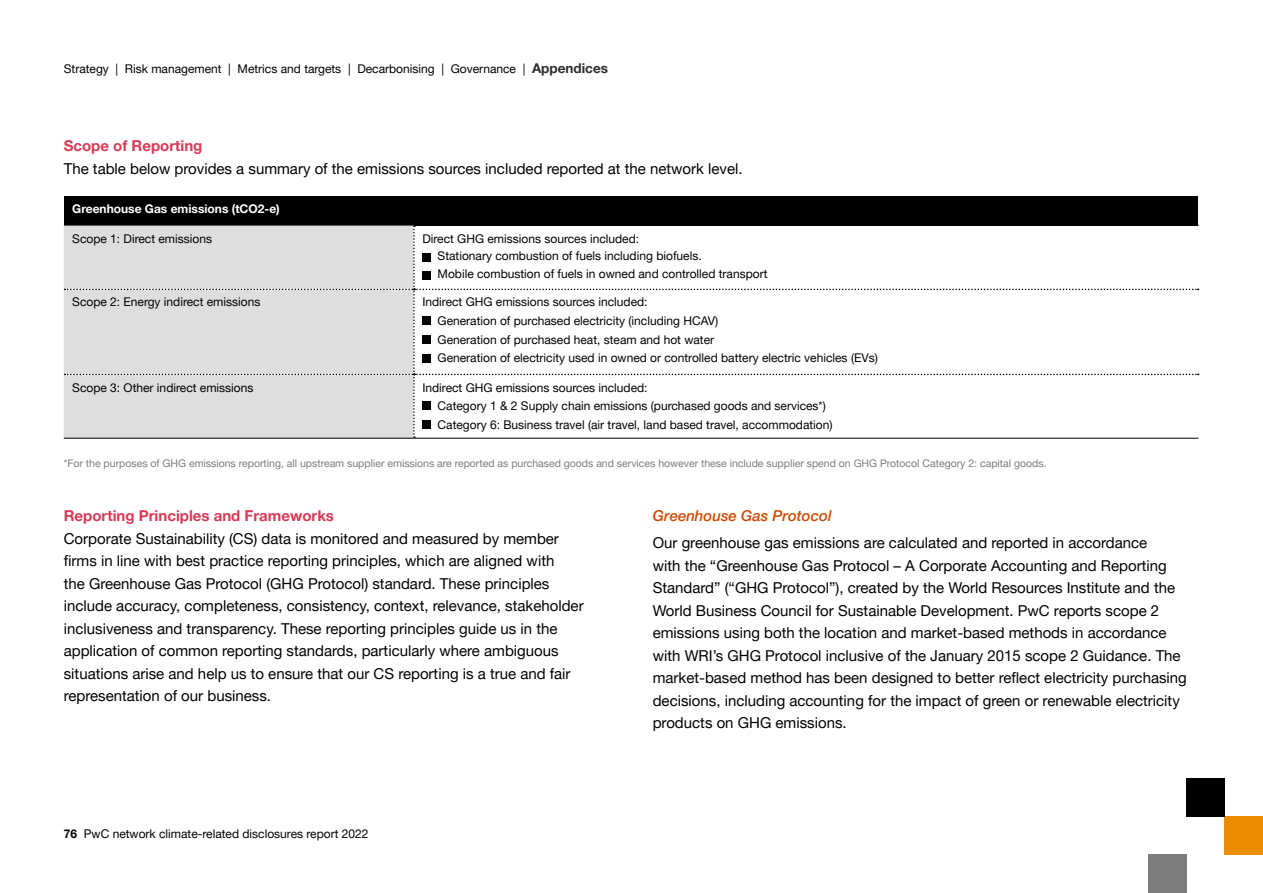
<style>
.page{position:relative;width:1263px;height:893px;background:#fff}
.page>*{position:absolute;margin:0;border:0;box-sizing:border-box;transform-origin:0 0}
.t1{font:15px/22.5px "Helvetica Neue LT Pro";color:#000}
.t2{font:700 15px "Helvetica Neue LT Pro";color:#d93954}
.t3{font:italic 500 15px "Helvetica Neue LT Pro";color:#d04a02}
.t4{font:12px/18.6px "Helvetica Neue LT Pro";color:#000}
.t5{font:700 12px "Helvetica Neue LT Pro";color:#fff}
.t6{font:10.5px "Helvetica Neue LT Pro";color:#7d7d7d}
.s1{font-weight:700;font-size:13.5px;color:#2d2d2d}
.s2{font-weight:700}
</style>
<div class="page">
<div style="left:1148px;top:855px;width:38px;height:38px;background:#7d7d7d"></div>
<div style="left:1225px;top:816px;width:38px;height:39px;background:#eb8c00"></div>
<div style="left:1186px;top:778px;width:39px;height:38px;background:#000"></div>
<div style="left:64px;top:196px;width:1134px;height:30px;background:#000"></div>
<hr style="left:64px;top:438px;width:350px;height:1px;background:#000">
<hr style="left:414px;top:438px;width:784px;height:1px;background:#000">
<svg style="left:65px;top:226px;width:1134px;height:212px"></svg>
<div style="left:422px;top:253px;width:9px;height:8px;background:#000"></div>
<div style="left:422px;top:271px;width:9px;height:9px;background:#000"></div>
<div style="left:422px;top:317px;width:9px;height:8px;background:#000"></div>
<div style="left:422px;top:335px;width:9px;height:9px;background:#000"></div>
<div style="left:422px;top:354px;width:9px;height:8px;background:#000"></div>
<div style="left:422px;top:402px;width:9px;height:8px;background:#000"></div>
<div style="left:422px;top:420px;width:9px;height:9px;background:#000"></div>
<p class="t4" style="left:64px;top:60px;width:546px">Strategy | Risk management | Metrics and targets | Decarbonising | Governance | <span class="s1">Appendices</span></p>
<p class="t2" style="left:64px;top:136px;width:140px">Scope of Reporting</p>
<p class="t1" style="left:64px;top:157px;width:680px">The table below provides a summary of the emissions sources included reported at the network level.</p>
<p class="t5" style="left:72px;top:201px;width:209px">Greenhouse Gas emissions (tCO2-e)</p>
<p class="t4" style="left:72px;top:229px;width:141px">Scope 1: Direct emissions</p>
<p class="t4" style="left:438px;top:230px;width:266px;line-height:17.1px;text-indent:-15px">Direct GHG emissions sources included:<br>Stationary combustion of fuels including biofuels.</p>
<p class="t4" style="left:438px;top:265px;width:331px">Mobile combustion of fuels in owned and controlled transport</p>
<p class="t4" style="left:72px;top:293px;width:190px">Scope 2: Energy indirect emissions</p>
<p class="t4" style="left:438px;top:293px;width:442px;text-indent:-15px">Indirect GHG emissions sources included:<br>Generation of purchased electricity (including HCAV)<br>Generation of purchased heat, steam and hot water<br>Generation of electricity used in owned or controlled battery electric vehicles (EVs)</p>
<p class="t4" style="left:72px;top:378px;width:183px">Scope 3: Other indirect emissions</p>
<p class="t4" style="left:438px;top:378px;width:396px;text-indent:-15px">Indirect GHG emissions sources included:<br>Category 1 &amp; 2 Supply chain emissions (purchased goods and services*)<br>Category 6: Business travel (air travel, land based travel, accommodation)</p>
<p class="t6" style="left:64px;top:457px;width:984px">*For the purposes of GHG emissions reporting, all upstream supplier emissions are reported as purchased goods and services however these include supplier spend on GHG Protocol Category 2: capital goods.</p>
<p class="t2" style="left:64px;top:507px;width:272px">Reporting Principles and Frameworks</p>
<p class="t1" style="left:64px;top:527px;width:521px">Corporate Sustainability (CS) data is monitored and measured by member firms in line with best practice reporting principles, which are aligned with<br>the Greenhouse Gas Protocol (GHG Protocol) standard. These principles include accuracy, completeness, consistency, context, relevance, stakeholder inclusiveness and transparency. These reporting principles guide us in the application of common reporting standards, particularly where ambiguous situations arise and help us to ensure that our CS reporting is a true and fair representation of our business.</p>
<p class="t4" style="left:64px;top:824px;width:306px"><span class="s2">76</span> PwC network climate-related disclosures report 2022</p>
<p class="t3" style="left:653px;top:507px;width:180px">Greenhouse Gas Protocol</p>
<p class="t1" style="left:653px;top:531px;width:536px">Our greenhouse gas emissions are calculated and reported in accordance<br>with the “Greenhouse Gas Protocol – A Corporate Accounting and Reporting Standard” (“GHG Protocol”), created by the World Resources Institute and the World Business Council for Sustainable Development. PwC reports scope 2 emissions using both the location and market-based methods in accordance with WRI’s GHG Protocol inclusive of the January 2015 scope 2 Guidance. The market-based method has been designed to better reflect electricity purchasing decisions, including accounting for the impact of green or renewable electricity products on GHG emissions.</p>
</div>
